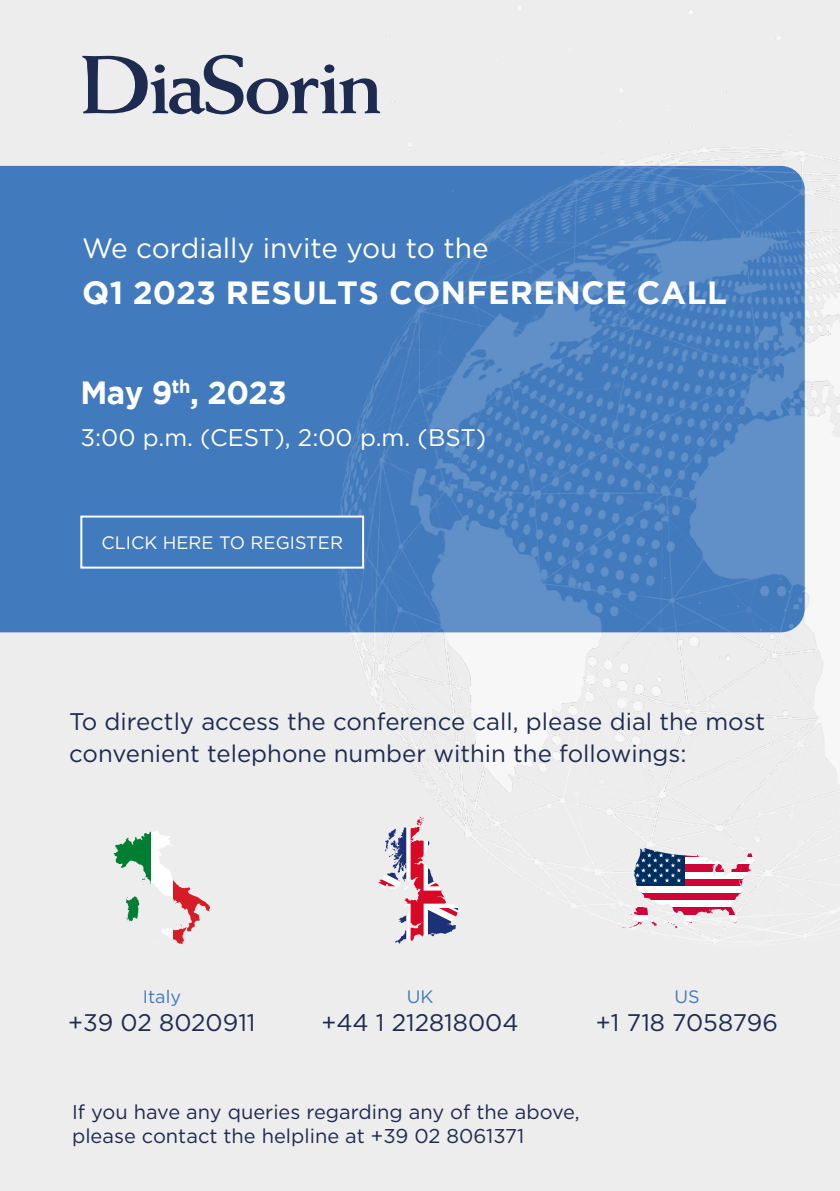
<style>
.page{position:relative;width:840px;height:1191px;background:#fff}
.page>*{position:absolute;margin:0;border:0;box-sizing:border-box;transform-origin:0 0}
.t1{font:700 32px "Gotham";letter-spacing:.015em;color:#fff}
.t2{font:28px "Gotham";color:#fff}
.t3{font:24px/32px "Gotham";color:#1d2b50}
.t4{font:24px "Gotham";color:#fff}
.t5{font:20px/24px "Gotham";color:#1d2b50}
.t6{font:18px "Gotham";color:#fff}
.t7{font:18px "Gotham";color:#417abd}
</style>
<div class="page">
<div style="left:0;top:0;width:839px;height:1191px;background:#ededed"></div>
<img style="left:302px;top:10px;width:537px;height:934px">
<div style="left:0;top:166px;width:302px;height:466px;background:#417abd"></div>
<img style="left:302px;top:166px;width:502px;height:466px">
<svg style="left:82px;top:55px;width:298px;height:59px"></svg>
<div style="left:81px;top:516px;width:282px;height:51px;background:#417abd"></div>
<div style="left:80px;top:515px;width:284px;height:53px;border:2px solid #fff"></div>
<svg style="left:415px;top:816px;width:9px;height:11px"></svg>
<svg style="left:633px;top:848px;width:11px;height:32px"></svg>
<svg style="left:115px;top:831px;width:43px;height:19px"></svg>
<p class="t2" style="left:82px;top:230px;width:408px">We cordially invite you to the</p>
<h1 class="t1" style="left:82px;top:274px;width:645px">Q1 2023 RESULTS CONFERENCE CALL</h1>
<h1 class="t1" style="left:80px;top:374px;width:208px">May 9<sup>th</sup>, 2023</h1>
<p class="t4" style="left:80px;top:422px;width:407px">3:00 p.m. (CEST), 2:00 p.m. (BST)</p>
<p class="t6" style="left:101px;top:531px;width:243px">CLICK HERE TO REGISTER</p>
<p class="t3" style="left:69px;top:705px;width:697px">To directly access the conference call, please dial the most convenient telephone number within the followings:</p>
<p class="t7" style="left:143px;top:985px;width:40px">Italy</p>
<p class="t3" style="left:68px;top:1006px;width:189px">+39 02 8020911</p>
<p class="t7" style="left:406px;top:985px;width:28px">UK</p>
<p class="t3" style="left:321px;top:1006px;width:198px">+44 1 212818004</p>
<p class="t7" style="left:674px;top:985px;width:27px">US</p>
<p class="t3" style="left:595px;top:1006px;width:183px">+1 718 7058796</p>
<p class="t5" style="left:72px;top:1099px;width:509px">If you have any queries regarding any of the above, please contact the helpline at +39 02 8061371</p>
</div>
